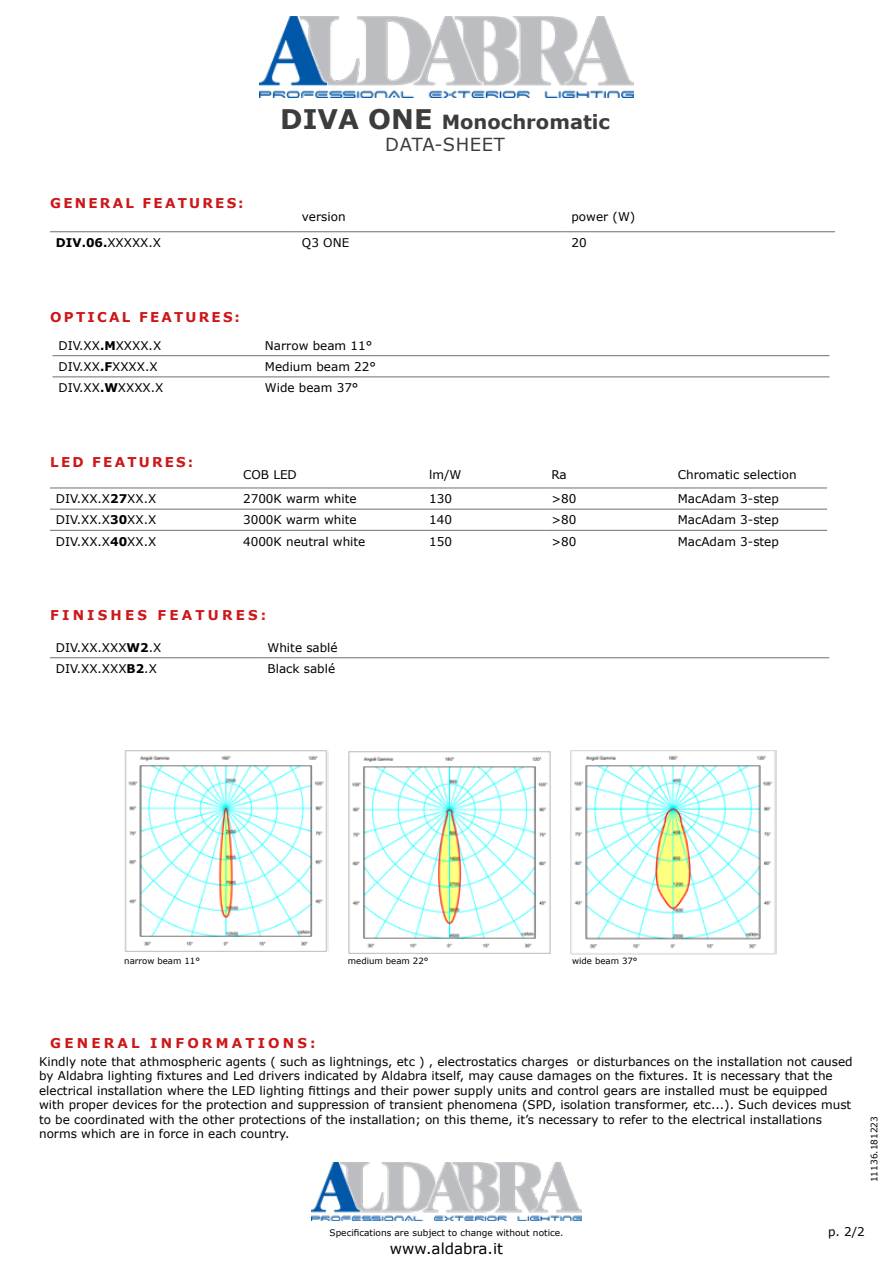
<style>
.page{position:relative;width:893px;height:1263px;background:#fff}
.page>*{position:absolute;margin:0;border:0;box-sizing:border-box;transform-origin:0 0}
.t1{font:700 19.5px "Verdana";color:#3c3c3b}
.t2{font:18px "Verdana";letter-spacing:.035em;color:#3c3c3b}
.t3{font:15px "Verdana";color:#000}
.t4{font:700 13.5px "Verdana";letter-spacing:.165em;color:#cd1719}
.t5{font:700 13.5px "Verdana";letter-spacing:.235em;color:#cd1719}
.t6{font:12px/14.4px "Verdana";color:#000}
.t7{font:700 12px "Verdana";color:#000}
.t8{font:9px "Verdana";color:#000}
.t9{font:8.55px "Verdana";color:#000}
.s1{font-size:27px}
.s2{font-weight:400}
.s3{font-weight:700}
</style>
<div class="page">
<img style="left:259px;top:17px;width:374px;height:80px">
<hr style="left:50px;top:231px;width:246px;height:1px;background:#706f6f">
<hr style="left:296px;top:231px;width:269px;height:1px;background:#706f6f">
<hr style="left:565px;top:231px;width:270px;height:1px;background:#706f6f">
<hr style="left:50px;top:488px;width:187px;height:1px;background:#706f6f">
<hr style="left:237px;top:488px;width:186px;height:1px;background:#706f6f">
<hr style="left:423px;top:488px;width:122px;height:1px;background:#706f6f">
<hr style="left:545px;top:488px;width:127px;height:1px;background:#706f6f">
<hr style="left:672px;top:488px;width:155px;height:1px;background:#706f6f">
<hr style="left:50px;top:509px;width:187px;height:1px;background:#706f6f">
<hr style="left:237px;top:509px;width:186px;height:1px;background:#706f6f">
<hr style="left:423px;top:509px;width:122px;height:1px;background:#706f6f">
<hr style="left:545px;top:509px;width:127px;height:1px;background:#706f6f">
<hr style="left:672px;top:509px;width:155px;height:1px;background:#706f6f">
<hr style="left:50px;top:530px;width:187px;height:1px;background:#706f6f">
<hr style="left:237px;top:530px;width:186px;height:1px;background:#706f6f">
<hr style="left:423px;top:530px;width:122px;height:1px;background:#706f6f">
<hr style="left:545px;top:530px;width:127px;height:1px;background:#706f6f">
<hr style="left:672px;top:530px;width:155px;height:1px;background:#706f6f">
<hr style="left:52px;top:355px;width:207px;height:1px;background:#706f6f">
<hr style="left:259px;top:355px;width:570px;height:1px;background:#706f6f">
<hr style="left:52px;top:377px;width:207px;height:1px;background:#706f6f">
<hr style="left:259px;top:377px;width:570px;height:1px;background:#706f6f">
<hr style="left:50px;top:657px;width:211px;height:1px;background:#706f6f">
<hr style="left:261px;top:657px;width:568px;height:1px;background:#706f6f">
<img style="left:311px;top:1162px;width:271px;height:58px">
<img style="left:124px;top:750px;width:205px;height:202px">
<img style="left:348px;top:751px;width:203px;height:203px">
<img style="left:570px;top:750px;width:206px;height:204px">
<p class="t4" style="left:50px;top:194px;width:195px">GENERAL FEATURES:</p>
<h1 class="t1" style="left:280px;top:108px;width:331px"><span class="s1">DIVA ONE</span> Monochromatic</h1>
<h2 class="t2" style="left:385px;top:132px;width:121px">DATA-SHEET</h2>
<p class="t6" style="left:302px;top:209px;width:45px">version</p>
<p class="t6" style="left:571px;top:209px;width:65px">power (W)</p>
<p class="t7" style="left:56px;top:234px;width:107px">DIV.06.<span class="s2">XXXXX.X</span></p>
<p class="t6" style="left:302px;top:235px;width:49px">Q3 ONE</p>
<p class="t6" style="left:571px;top:235px;width:17px">20</p>
<p class="t4" style="left:50px;top:307px;width:191px">OPTICAL FEATURES:</p>
<p class="t6" style="left:58px;top:338px;width:104px">DIV.XX<span class="s3">.M</span>XXXX.X</p>
<p class="t6" style="left:265px;top:338px;width:109px">Narrow beam 11°</p>
<p class="t6" style="left:58px;top:359px;width:101px">DIV.XX<span class="s3">.F</span>XXXX.X</p>
<p class="t6" style="left:265px;top:359px;width:113px">Medium beam 22°</p>
<p class="t6" style="left:58px;top:380px;width:106px">DIV.XX<span class="s3">.W</span>XXXX.X</p>
<p class="t6" style="left:265px;top:380px;width:95px">Wide beam 37°</p>
<p class="t4" style="left:50px;top:452px;width:145px">LED FEATURES:</p>
<p class="t6" style="left:243px;top:467px;width:55px">COB LED</p>
<p class="t6" style="left:429px;top:467px;width:34px">lm/W</p>
<p class="t6" style="left:551px;top:467px;width:17px">Ra</p>
<p class="t6" style="left:678px;top:467px;width:120px">Chromatic selection</p>
<p class="t6" style="left:56px;top:491px;width:102px">DIV.XX.X<span class="s3">27</span>XX.X</p>
<p class="t6" style="left:243px;top:491px;width:115px">2700K warm white</p>
<p class="t6" style="left:429px;top:491px;width:24px">130</p>
<p class="t6" style="left:551px;top:491px;width:27px">&gt;80</p>
<p class="t6" style="left:678px;top:491px;width:103px">MacAdam 3-step</p>
<p class="t6" style="left:56px;top:513px;width:102px">DIV.XX.X<span class="s3">30</span>XX.X</p>
<p class="t6" style="left:243px;top:513px;width:115px">3000K warm white</p>
<p class="t6" style="left:429px;top:513px;width:24px">140</p>
<p class="t6" style="left:551px;top:513px;width:27px">&gt;80</p>
<p class="t6" style="left:678px;top:513px;width:103px">MacAdam 3-step</p>
<p class="t6" style="left:56px;top:534px;width:102px">DIV.XX.X<span class="s3">40</span>XX.X</p>
<p class="t6" style="left:243px;top:534px;width:124px">4000K neutral white</p>
<p class="t6" style="left:429px;top:534px;width:24px">150</p>
<p class="t6" style="left:551px;top:534px;width:27px">&gt;80</p>
<p class="t6" style="left:678px;top:534px;width:103px">MacAdam 3-step</p>
<p class="t5" style="left:50px;top:605px;width:217px">FINISHES FEATURES:</p>
<p class="t6" style="left:56px;top:640px;width:107px">DIV.XX.XXX<span class="s3">W2</span>.X</p>
<p class="t6" style="left:267px;top:640px;width:72px">White sablé</p>
<p class="t6" style="left:56px;top:661px;width:102px">DIV.XX.XXX<span class="s3">B2</span>.X</p>
<p class="t6" style="left:267px;top:661px;width:69px">Black sablé</p>
<p class="t9" style="left:124px;top:955px;width:77px">narrow beam 11°</p>
<p class="t9" style="left:348px;top:955px;width:82px">medium beam 22°</p>
<p class="t9" style="left:572px;top:955px;width:67px">wide beam 37°</p>
<p class="t5" style="left:50px;top:1033px;width:267px">GENERAL INFORMATIONS:</p>
<p class="t6" style="left:39px;top:1054px;width:815px">Kindly note that athmospheric agents ( such as lightnings, etc ) , electrostatics charges or disturbances on the installation not caused by Aldabra lighting fixtures and Led drivers indicated by Aldabra itself, may cause damages on the fixtures. It is necessary that the electrical installation where the LED lighting fittings and their power supply units and control gears are installed must be equipped with proper devices for the protection and suppression of transient phenomena (SPD, isolation transformer, etc...). Such devices must to be coordinated with the other protections of the installation; on this theme, it’s necessary to refer to the electrical installations norms which are in force in each country.</p>
<p class="t8" style="left:868px;top:1182px;width:68px;rotate:-90deg">11136.181223</p>
<p class="t8" style="left:330px;top:1226px;width:235px">Specifications are subject to change without notice.</p>
<p class="t3" style="left:390px;top:1238px;width:115px">www.aldabra.it</p>
<p class="t6" style="left:828px;top:1224px;width:38px">p. 2/2</p>
</div>
